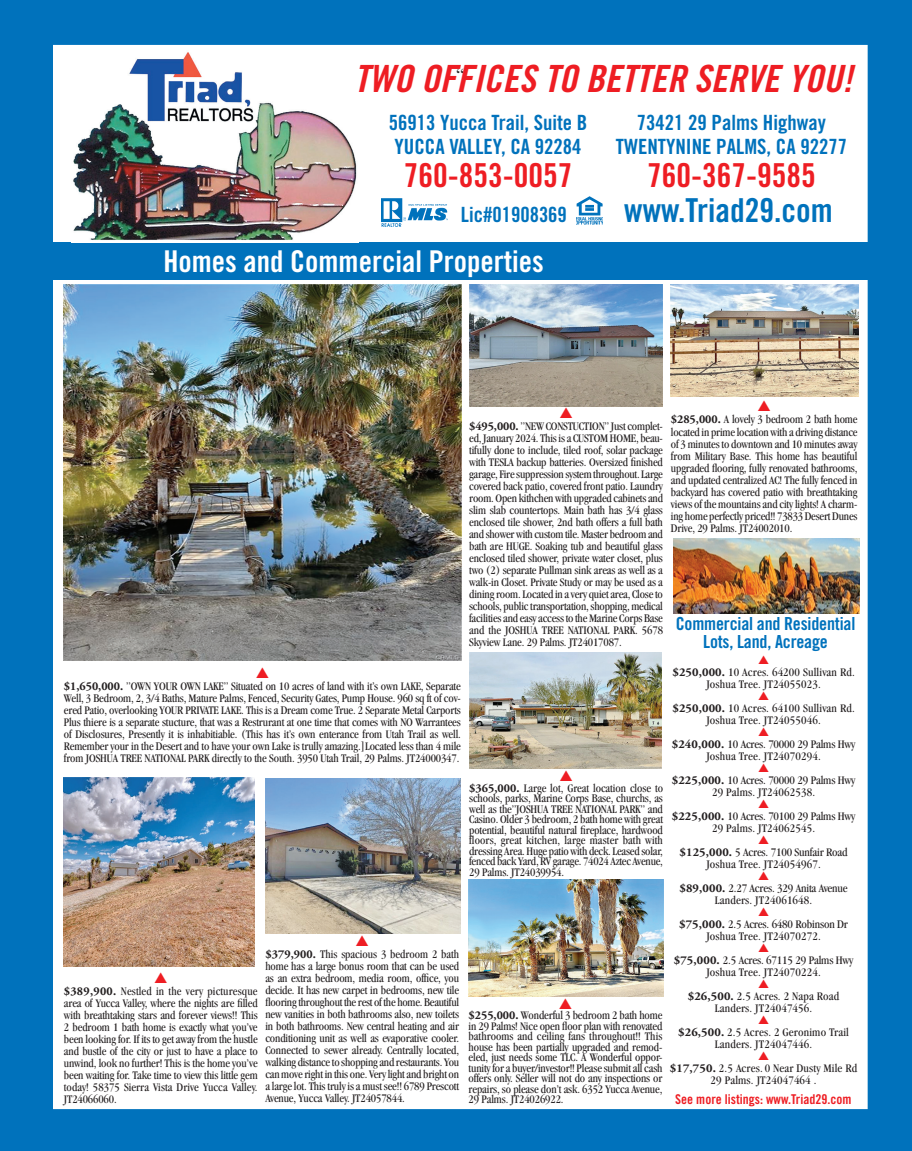
<style>
.page{position:relative;width:912px;height:1151px;background:#fff}
.page>*{position:absolute;margin:0;border:0;box-sizing:border-box;transform-origin:0 0}
.t1{font:37.5px "Trade Gothic Bold Cond Twenty Obl";color:#ee1d23}
.t2{font:33px "Trade Gothic Bold Cond Twenty";color:#ee1d23}
.t3{font:33px "Trade Gothic Bold Cond Twenty";color:#0072bc}
.t4{font:30px "Trade Gothic Bold Cond Twenty";color:#fff}
.t5{font:21px "Trade Gothic Bold Cond Twenty";color:#0072bc}
.t6{font:18px/18px "Trade Gothic Bold Cond Twenty";letter-spacing:-.01em;color:#0072bc;text-align:center}
.t7{font:18px "Times";color:#231f20}
.t8{font:13.5px "Trade Gothic Bold Cond Twenty";color:#ee1d23}
.t9{font:condensed 12px/12px "Garamond";letter-spacing:-.01em;color:#231f20;text-align:justify}
.t10{font:condensed 12px "Garamond";letter-spacing:.01em;color:#231f20}
.s1{font-family:"Adobe Garamond Pro";font-weight:700;font-stretch:normal}
</style>
<div class="page">
<div style="left:0;top:0;width:911px;height:1151px;background:#0072bc"></div>
<div style="left:53px;top:45px;width:813px;height:1063px;background:#fff"></div>
<div style="left:52px;top:242px;width:817px;height:38px;background:#0072bc"></div>
<img style="left:73px;top:52px;width:284px;height:188px">
<img style="left:576px;top:196px;width:26px;height:28px">
<img style="left:381px;top:199px;width:25px;height:27px">
<img style="left:408px;top:204px;width:39px;height:16px">
<img style="left:673px;top:538px;width:185px;height:75px">
<img style="left:63px;top:284px;width:398px;height:377px">
<img style="left:469px;top:284px;width:193px;height:122px">
<img style="left:670px;top:284px;width:188px;height:113px">
<img style="left:468px;top:880px;width:195px;height:116px">
<img style="left:469px;top:652px;width:192px;height:116px">
<img style="left:64px;top:777px;width:190px;height:189px">
<img style="left:265px;top:778px;width:195px;height:155px">
<p class="t1" style="left:354px;top:56px;width:499px">TWO OFFICES TO BETTER SERVE YOU!</p>
<p class="t7" style="left:456px;top:58px;width:9px">“</p>
<p class="t5" style="left:388px;top:109px;width:200px">56913 Yucca Trail, Suite B</p>
<p class="t5" style="left:394px;top:133px;width:188px">YUCCA VALLEY, CA 92284</p>
<p class="t2" style="left:403px;top:155px;width:170px">760-853-0057</p>
<p class="t5" style="left:460px;top:201px;width:107px">Lic#01908369</p>
<p class="t4" style="left:163px;top:243px;width:381px">Homes and Commercial Properties</p>
<p class="t5" style="left:636px;top:109px;width:190px">73421 29 Palms Highway</p>
<p class="t5" style="left:615px;top:133px;width:232px">TWENTYNINE PALMS, CA 92277</p>
<p class="t2" style="left:646px;top:155px;width:170px">760-367-9585</p>
<p class="t3" style="left:624px;top:190px;width:210px">www.Triad29.com</p>
<p class="t9" style="left:670px;top:413px;width:188px"><span class="s1">$285,000.</span> A lovely 3 bedroom 2 bath home located in prime location with a driving distance of 3 minutes to downtown and 10 minutes away from Military Base. This home has beautiful upgraded flooring, fully renovated bathrooms, and updated centralized AC! The fully fenced in backyard has covered patio with breathtaking views of the mountains and city lights! A charm&shy;ing home perfectly priced!! 73833 Desert Dunes Drive, 29 Palms. JT24002010.</p>
<p class="t9" style="left:469px;top:420px;width:195px"><span class="s1">$495,000.</span> ”NEW CONSTUCTION” Just complet&shy;ed, January 2024. This is a CUSTOM HOME, beau&shy;tifully done to include, tiled roof, solar package with TESLA backup batteries. Oversized finished garage, Fire suppression system throughout. Large covered back patio, covered front patio. Laundry room. Open kithchen with upgraded cabinets and slim slab countertops. Main bath has 3/4 glass enclosed tile shower, 2nd bath offers a full bath and shower with custom tile. Master bedroom and bath are HUGE. Soaking tub and beautiful glass enclosed tiled shower, private water closet, plus two (2) separate Pullman sink areas as well as a walk-in Closet. Private Study or may be used as a dining room. Located in a very quiet area, Close to schools, public transportation, shopping, medical facilities and easy access to the Marine Corps Base and the JOSHUA TREE NATIONAL PARK. 5678<br>Skyview Lane. 29 Palms. JT24017087.</p>
<p class="t6" style="left:675px;top:615px;width:181px">Commercial and Residential<br>Lots, Land, Acreage</p>
<p class="t10" style="left:672px;top:665px;width:184px"><span class="s1">$250,000.</span> 10 Acres. 64200 Sullivan Rd.</p>
<p class="t10" style="left:706px;top:677px;width:116px">Joshua Tree. JT24055023.</p>
<p class="t10" style="left:672px;top:701px;width:184px"><span class="s1">$250,000.</span> 10 Acres. 64100 Sullivan Rd.</p>
<p class="t10" style="left:706px;top:713px;width:116px">Joshua Tree. JT24055046.</p>
<p class="t9" style="left:671px;top:737px;width:185px;text-align:center"><span class="s1">$240,000.</span> 10 Acres. 70000 29 Palms Hwy<br>Joshua Tree. JT24070294.</p>
<p class="t9" style="left:671px;top:773px;width:185px;text-align:center"><span class="s1">$225,000.</span> 10 Acres. 70000 29 Palms Hwy<br>29 Palms. JT24062538.</p>
<p class="t9" style="left:671px;top:809px;width:185px;text-align:center"><span class="s1">$225,000.</span> 10 Acres. 70100 29 Palms Hwy<br>29 Palms. JT24062545.</p>
<p class="t9" style="left:679px;top:845px;width:169px"><span class="s1">$125,000.</span> 5 Acres. 7100 Sunfair Road</p>
<p class="t10" style="left:706px;top:857px;width:116px">Joshua Tree. JT24054967.</p>
<p class="t9" style="left:679px;top:881px;width:170px"><span class="s1">$89,000.</span> 2.27 Acres. 329 Anita Avenue</p>
<p class="t10" style="left:714px;top:893px;width:99px">Landers. JT24061648.</p>
<p class="t9" style="left:678px;top:917px;width:170px"><span class="s1">$75,000.</span> 2.5 Acres. 6480 Robinson Dr</p>
<p class="t10" style="left:706px;top:929px;width:116px">Joshua Tree. JT24070272.</p>
<p class="t9" style="left:673px;top:953px;width:181px"><span class="s1">$75,000.</span> 2.5 Acres. 67115 29 Palms Hwy</p>
<p class="t10" style="left:706px;top:965px;width:116px">Joshua Tree. JT24070224.</p>
<p class="t10" style="left:687px;top:989px;width:153px"><span class="s1">$26,500.</span> 2.5 Acres. 2 Napa Road</p>
<p class="t10" style="left:714px;top:1001px;width:99px">Landers. JT24047456.</p>
<p class="t10" style="left:677px;top:1025px;width:172px"><span class="s1">$26,500.</span> 2.5 Acres. 2 Geronimo Trail</p>
<p class="t10" style="left:714px;top:1037px;width:99px">Landers. JT24047446.</p>
<p class="t10" style="left:669px;top:1061px;width:189px"><span class="s1">$17,750.</span> 2.5 Acres. 0 Near Dusty Mile Rd</p>
<p class="t10" style="left:710px;top:1073px;width:107px">29 Palms. JT24047464 .</p>
<p class="t9" style="left:64px;top:680px;width:398px"><span class="s1">$1,650,000.</span> ”OWN YOUR OWN LAKE” Situated on 10 acres of land with it’s own LAKE, Separate Well, 3 Bedroom, 2, 3/4 Baths, Mature Palms, Fenced, Security Gates, Pump House. 960 sq ft of cov&shy;ered Patio, overlooking YOUR PRIVATE LAKE. This is a Dream come True. 2 Separate Metal Carports Plus thiere is a separate stucture, that was a Restrurant at one time that comes with NO Warrantees of Disclosures, Presently it is inhabitiable. (This has it’s own enterance from Utah Trail as well.<br>Remember your in the Desert and to have your own Lake is trully amazing.]Located less than 4 mile from JOSHUA TREE NATIONAL PARK directly to the South. 3950 Utah Trail, 29 Palms. JT24000347.</p>
<p class="t9" style="left:469px;top:782px;width:195px;line-height:10.5px"><span class="s1">$365,000.</span> Large lot, Great location close to schools, parks, Marine Corps Base, churchs, as well as the”JOSHUA TREE NATIONAL PARK” and Casino. Older 3 bedroom, 2 bath home with great potential, beautiful natural fireplace, hardwood floors, great kitchen, large master bath with dressing Area. Huge patio with deck. Leased solar, fenced back Yard, RV garage. 74024 Aztec Avenue, 29 Palms. JT24039954.</p>
<p class="t9" style="left:265px;top:948px;width:195px"><span class="s1">$379,900.</span> This spacious 3 bedroom 2 bath home has a large bonus room that can be used as an extra bedroom, media room, office, you decide. It has new carpet in bedrooms, new tile flooring throughout the rest of the home. Beautiful new vanities in both bathrooms also, new toilets in both bathrooms. New central heating and air conditioning unit as well as evaporative cooler.<br>Connected to sewer already. Centrally located, walking distance to shopping and restaurants. You can move right in this one. Very light and bright on a large lot. This truly is a must see!! 6789 Prescott Avenue, Yucca Valley. JT24057844.</p>
<p class="t9" style="left:64px;top:985px;width:195px"><span class="s1">$389,900.</span> Nestled in the very picturesque area of Yucca Valley, where the nights are filled with breathtaking stars and forever views!! This 2 bedroom 1 bath home is exactly what you’ve been looking for. If its to get away from the hustle and bustle of the city or just to have a place to unwind, look no further! This is the home you’ve been waiting for. Take time to view this little gem today! 58375 Sierra Vista Drive Yucca Valley.<br>JT24066060.</p>
<p class="t9" style="left:468px;top:1010px;width:195px;line-height:10.5px"><span class="s1">$255,000.</span> Wonderful 3 bedroom 2 bath home in 29 Palms! Nice open floor plan with renovated bathrooms and ceiling fans throughout!! This house has been partially upgraded and remod&shy;eled, just needs some TLC. A Wonderful oppor&shy;tunity for a buyer/investor!! Please submit all cash offers only. Seller will not do any inspections or repairs, so please don’t ask. 6352 Yucca Avenue, 29 Palms. JT24026922.</p>
<p class="t8" style="left:675px;top:1091px;width:177px">See more listings: www.Triad29.com</p>
</div>
